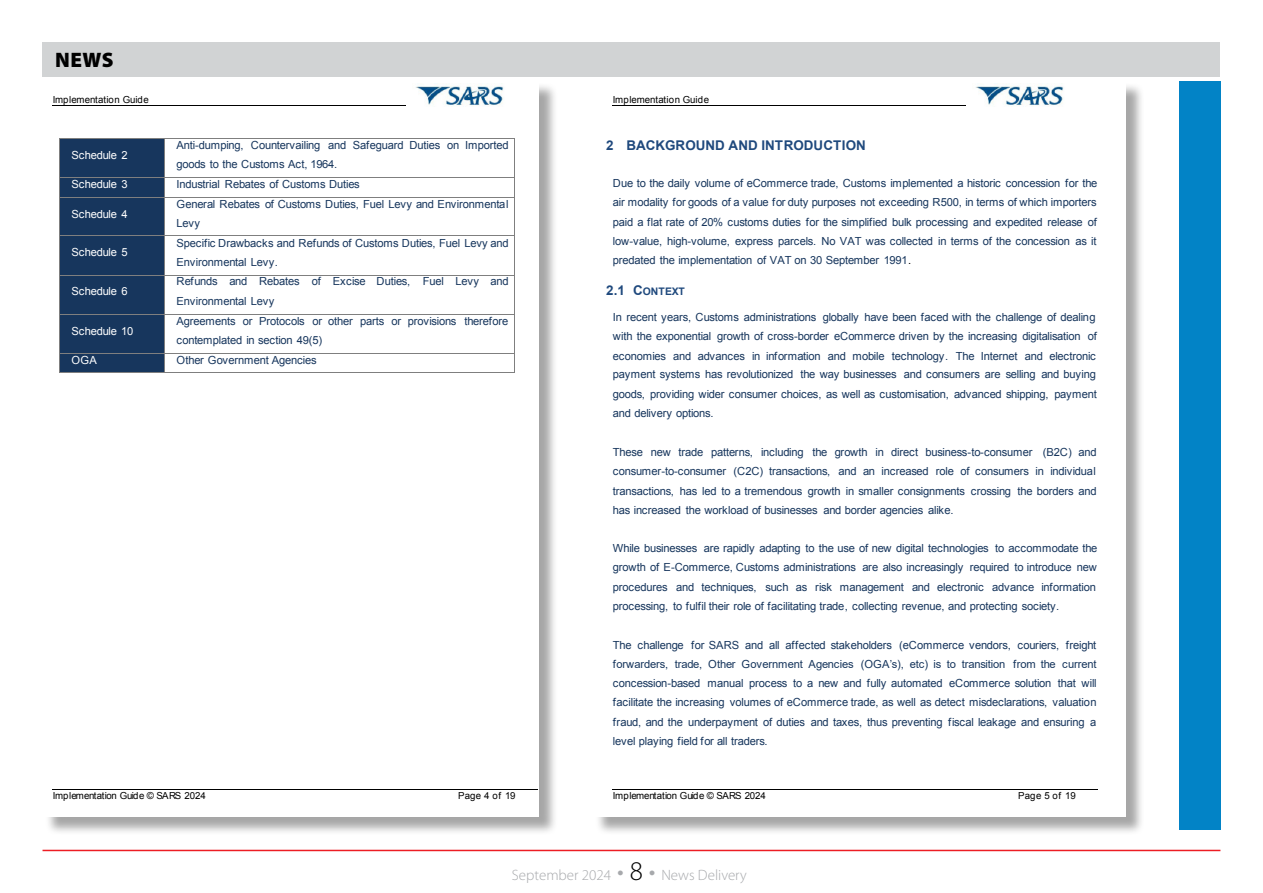
<style>
.page{position:relative;width:1263px;height:893px;background:#fff}
.page>*{position:absolute;margin:0;border:0;box-sizing:border-box;transform-origin:0 0}
.t1{font:900 21px "Myriad Pro";color:#000}
.t2{font:300 15px "Myriad Pro";color:#a7a9ac}
.t3{font:700 13.35px "Arial";color:#1f497d}
.t4{font:11.1px/19.4px "Arial";letter-spacing:-.025em;color:#17365d}
.t5{font:11.1px "Arial";letter-spacing:-.025em;color:#fff}
.t6{font:700 10.35px "Arial";letter-spacing:-.01em;color:#1f497d}
.t7{font:9.6px "Arial";letter-spacing:-.01em;color:#000}
.t8{font:9.6px "Arial";letter-spacing:.01em;color:#000}
.s1{color:#000}
.s2{font-size:13.35px}
.s3{font-size:27px}
.s4{font-size:27px;color:#000}
</style>
<div class="page">
<div style="left:43px;top:43px;width:1177px;height:34px;background:#d1d3d4"></div>
<div style="left:44px;top:83px;width:513px;height:753px;background:#000;opacity:.35"></div>
<div style="left:43px;top:81px;width:496px;height:735px;background:#fff"></div>
<hr style="left:52px;top:105px;width:353px;height:1px;background:#000">
<hr style="left:52px;top:789px;width:486px;height:1px;background:#000">
<img style="left:416px;top:86px;width:88px;height:21px">
<div style="left:60px;top:139px;width:105px;height:38px;background:#17365d"></div>
<hr style="left:60px;top:138px;width:104px;height:1px;background:#7f7f7f">
<hr style="left:165px;top:138px;width:349px;height:1px;background:#7f7f7f">
<hr style="left:59px;top:139px;width:1px;height:38px;background:#7f7f7f">
<hr style="left:164px;top:139px;width:1px;height:38px;background:#7f7f7f">
<hr style="left:514px;top:139px;width:1px;height:38px;background:#7f7f7f">
<div style="left:60px;top:177px;width:105px;height:20px;background:#17365d"></div>
<hr style="left:60px;top:177px;width:104px;height:1px;background:#7f7f7f">
<hr style="left:165px;top:177px;width:349px;height:1px;background:#7f7f7f">
<div style="left:60px;top:197px;width:105px;height:38px;background:#17365d"></div>
<svg style="left:59px;top:177px;width:1px;height:20px"></svg>
<hr style="left:60px;top:197px;width:104px;height:1px;background:#7f7f7f">
<svg style="left:164px;top:177px;width:1px;height:20px"></svg>
<hr style="left:165px;top:197px;width:349px;height:1px;background:#7f7f7f">
<svg style="left:514px;top:177px;width:1px;height:20px"></svg>
<hr style="left:59px;top:197px;width:1px;height:38px;background:#7f7f7f">
<hr style="left:164px;top:197px;width:1px;height:38px;background:#7f7f7f">
<hr style="left:514px;top:197px;width:1px;height:38px;background:#7f7f7f">
<div style="left:60px;top:236px;width:105px;height:39px;background:#17365d"></div>
<hr style="left:60px;top:235px;width:104px;height:1px;background:#7f7f7f">
<hr style="left:165px;top:235px;width:349px;height:1px;background:#7f7f7f">
<hr style="left:59px;top:236px;width:1px;height:39px;background:#7f7f7f">
<hr style="left:164px;top:236px;width:1px;height:39px;background:#7f7f7f">
<hr style="left:514px;top:236px;width:1px;height:39px;background:#7f7f7f">
<div style="left:60px;top:275px;width:105px;height:39px;background:#17365d"></div>
<hr style="left:60px;top:275px;width:104px;height:1px;background:#7f7f7f">
<hr style="left:165px;top:275px;width:349px;height:1px;background:#7f7f7f">
<hr style="left:59px;top:276px;width:1px;height:38px;background:#7f7f7f">
<hr style="left:164px;top:276px;width:1px;height:38px;background:#7f7f7f">
<hr style="left:514px;top:276px;width:1px;height:38px;background:#7f7f7f">
<div style="left:60px;top:314px;width:105px;height:39px;background:#17365d"></div>
<hr style="left:60px;top:314px;width:104px;height:1px;background:#7f7f7f">
<hr style="left:165px;top:314px;width:349px;height:1px;background:#7f7f7f">
<hr style="left:59px;top:314px;width:1px;height:39px;background:#7f7f7f">
<hr style="left:164px;top:314px;width:1px;height:39px;background:#7f7f7f">
<hr style="left:514px;top:314px;width:1px;height:39px;background:#7f7f7f">
<div style="left:60px;top:353px;width:105px;height:19px;background:#17365d"></div>
<hr style="left:60px;top:353px;width:104px;height:1px;background:#7f7f7f">
<hr style="left:165px;top:353px;width:349px;height:1px;background:#7f7f7f">
<svg style="left:59px;top:353px;width:1px;height:20px"></svg>
<hr style="left:60px;top:372px;width:104px;height:1px;background:#7f7f7f">
<svg style="left:164px;top:353px;width:1px;height:20px"></svg>
<hr style="left:165px;top:372px;width:349px;height:1px;background:#7f7f7f">
<svg style="left:514px;top:353px;width:1px;height:20px"></svg>
<div style="left:594px;top:83px;width:550px;height:753px;background:#000;opacity:.35"></div>
<div style="left:592px;top:81px;width:533px;height:735px;background:#fff"></div>
<hr style="left:612px;top:105px;width:353px;height:1px;background:#000">
<hr style="left:612px;top:789px;width:486px;height:1px;background:#000">
<img style="left:976px;top:86px;width:88px;height:21px">
<div style="left:1179px;top:81px;width:41px;height:748px;background:#0283c6"></div>
<hr style="left:43px;top:850px;width:1177px;height:1px;background:#ed1d24">
<h1 class="t1" style="left:55px;top:46px;width:60px">NEWS</h1>
<p class="t8" style="left:53px;top:93px;width:98px">Implementation Guide</p>
<p class="t5" style="left:71px;top:148px;width:58px">Schedule 2</p>
<p class="t4" style="left:176px;top:136px;width:334px">Anti-dumping, Countervailing and Safeguard Duties on Imported goods to the Customs Act, 1964.</p>
<p class="t5" style="left:71px;top:177px;width:58px">Schedule 3</p>
<p class="t4" style="left:176px;top:174px;width:185px">Industrial Rebates of Customs Duties</p>
<p class="t5" style="left:71px;top:206px;width:58px">Schedule 4</p>
<p class="t4" style="left:176px;top:194px;width:333px">General Rebates of Customs Duties, Fuel Levy and Environmental<br>Levy</p>
<p class="t5" style="left:71px;top:245px;width:58px">Schedule 5</p>
<p class="t4" style="left:176px;top:233px;width:333px">Specific Drawbacks and Refunds of Customs Duties, Fuel Levy and<br>Environmental Levy.</p>
<p class="t5" style="left:71px;top:284px;width:58px">Schedule 6</p>
<p class="t4" style="left:176px;top:272px;width:334px">Refunds and Rebates of Excise Duties, Fuel Levy and<br>Environmental Levy</p>
<p class="t5" style="left:71px;top:323px;width:63px">Schedule 10</p>
<p class="t4" style="left:176px;top:311px;width:333px">Agreements or Protocols or other parts or provisions therefore contemplated in section 49(5)</p>
<p class="t5" style="left:71px;top:352px;width:27px">OGA</p>
<p class="t4" style="left:176px;top:350px;width:142px">Other Government Agencies</p>
<p class="t7" style="left:53px;top:790px;width:154px">Implementation Guide © SARS 2024</p>
<p class="t7" style="left:458px;top:790px;width:59px">Page 4 of 19</p>
<p class="t8" style="left:613px;top:93px;width:98px">Implementation Guide</p>
<p class="t3" style="left:606px;top:136px;width:261px">2 BACKGROUND AND INTRODUCTION</p>
<p class="t4" style="left:613px;top:174px;width:486px;text-align:justify">Due to the daily volume of eCommerce trade, Customs implemented a historic concession for the air modality for goods of a value for duty purposes not exceeding R500, in terms of which importers paid a flat rate of 20% customs duties for the simplified bulk processing and expedited release of low-value, high-volume, express parcels. No VAT was collected in terms of the concession as it predated the implementation of VAT on 30 September 1991<span class="s1">.</span></p>
<p class="t6" style="left:606px;top:284px;width:80px"><span class="s2">2.1 C</span>ONTEXT</p>
<p class="t4" style="left:613px;top:308px;width:485px;text-align:justify">In recent years, Customs administrations globally have been faced with the challenge of dealing with the exponential growth of cross-border eCommerce driven by the increasing digitalisation of economies and advances in information and mobile technology. The Internet and electronic payment systems has revolutionized the way businesses and consumers are selling and buying goods, providing wider consumer choices, as well as customisation, advanced shipping, payment and delivery options.</p>
<p class="t4" style="left:613px;top:442px;width:485px;text-align:justify">These new trade patterns, including the growth in direct business-to-consumer (B2C) and consumer-to-consumer (C2C) transactions, and an increased role of consumers in individual transactions, has led to a tremendous growth in smaller consignments crossing the borders and has increased the workload of businesses and border agencies alike.</p>
<p class="t4" style="left:613px;top:538px;width:486px">While businesses are rapidly adapting to the use of new digital technologies to accommodate the growth of E-Commerce, Customs administrations are also increasingly required to introduce new procedures and techniques, such as risk management and electronic advance information processing, to fulfil their role of facilitating trade, collecting revenue, and protecting society.</p>
<p class="t4" style="left:613px;top:635px;width:485px;text-align:justify">The challenge for SARS and all affected stakeholders (eCommerce vendors, couriers, freight forwarders, trade, Other Government Agencies (OGA’s), etc) is to transition from the current concession-based manual process to a new and fully automated eCommerce solution that will facilitate the increasing volumes of eCommerce trade, as well as detect misdeclarations, valuation fraud, and the underpayment of duties and taxes, thus preventing fiscal leakage and ensuring a level playing field for all traders.</p>
<p class="t7" style="left:613px;top:790px;width:154px">Implementation Guide © SARS 2024</p>
<p class="t7" style="left:1018px;top:790px;width:59px">Page 5 of 19</p>
<h2 class="t2" style="left:512px;top:866px;width:236px">September 2024 <span class="s3">•</span> <span class="s4">8</span> <span class="s3">•</span> News Delivery</h2>
</div>
